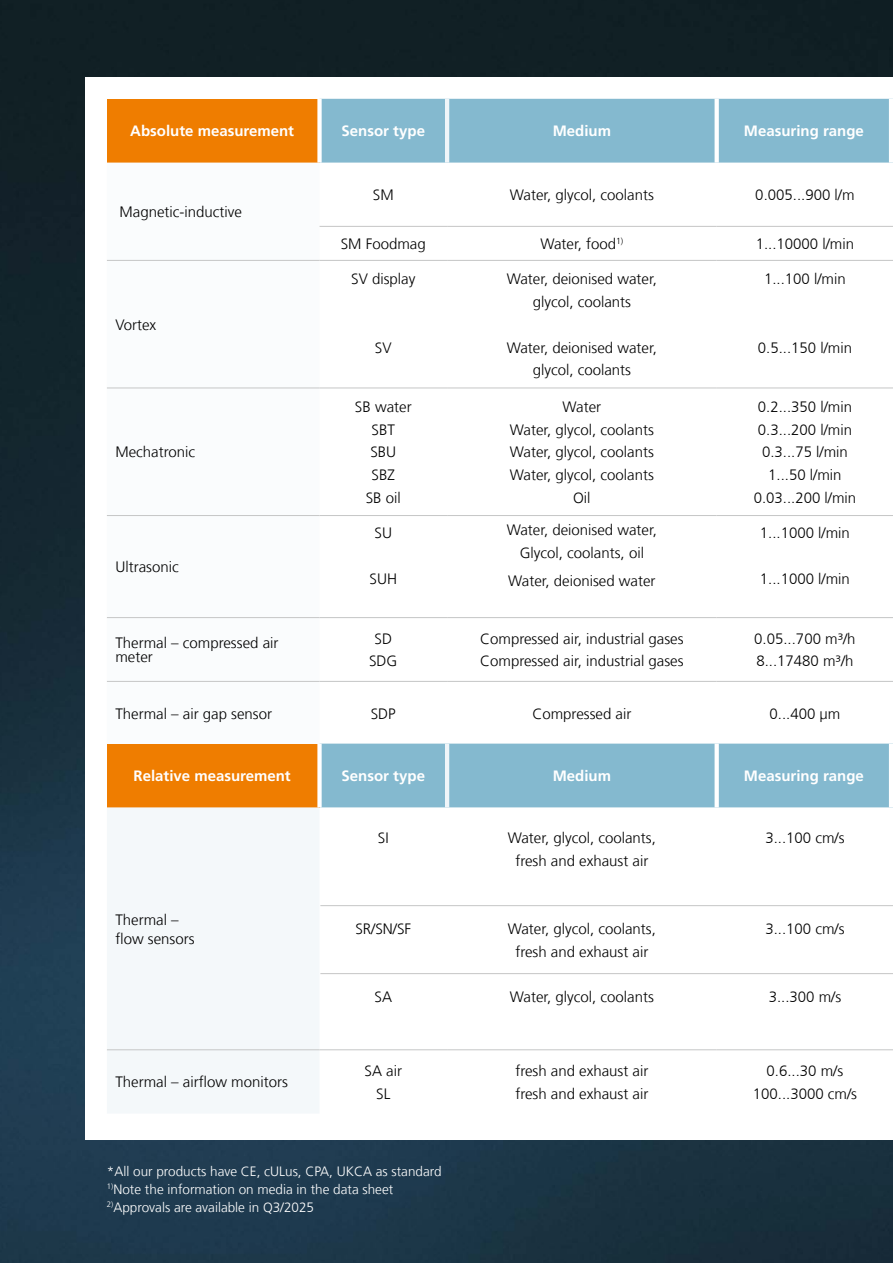
<style>
.page{position:relative;width:893px;height:1263px;background:#fff}
.page>*{position:absolute;margin:0;border:0;box-sizing:border-box;transform-origin:0 0}
.Tabellentext_zentriert{font:300 15px/28.5px "Frutiger LT Com";color:#000;text-align:center}
.Tabellentext_TAB{font:300 15px/14.2px "Frutiger LT Com";color:#000}
.Tabellenkopf{font:700 15px "Frutiger LT Com";color:#fff}
.Fließtext_9pt{font:300 13.5px/18px "Frutiger LT Com";color:#fff}
</style>
<div class="page">
<img style="left:0;top:0;width:893px;height:1263px">
<div style="left:85px;top:78px;width:808px;height:1062px;background:#fff"></div>
<div style="left:107px;top:99px;width:213px;height:64px;background:#ef7d00"></div>
<div style="left:322px;top:99px;width:567px;height:64px;background:#84b9cf"></div>
<svg style="left:107px;top:226px;width:213px;height:518px"></svg>
<hr style="left:107px;top:260px;width:213px;height:1px;background:#c5c6c6">
<hr style="left:107px;top:388px;width:213px;height:1px;background:#c5c6c6">
<hr style="left:320px;top:388px;width:127px;height:1px;background:#c5c6c6">
<hr style="left:447px;top:388px;width:270px;height:1px;background:#c5c6c6">
<hr style="left:717px;top:388px;width:176px;height:1px;background:#c5c6c6">
<hr style="left:107px;top:515px;width:213px;height:1px;background:#c5c6c6">
<hr style="left:320px;top:515px;width:127px;height:1px;background:#c5c6c6">
<hr style="left:447px;top:515px;width:270px;height:1px;background:#c5c6c6">
<hr style="left:717px;top:515px;width:176px;height:1px;background:#c5c6c6">
<hr style="left:107px;top:617px;width:213px;height:1px;background:#c5c6c6">
<hr style="left:320px;top:617px;width:127px;height:1px;background:#c5c6c6">
<hr style="left:447px;top:617px;width:270px;height:1px;background:#c5c6c6">
<hr style="left:717px;top:617px;width:176px;height:1px;background:#c5c6c6">
<hr style="left:107px;top:681px;width:213px;height:1px;background:#c5c6c6">
<hr style="left:320px;top:681px;width:127px;height:1px;background:#c5c6c6">
<hr style="left:447px;top:681px;width:270px;height:1px;background:#c5c6c6">
<hr style="left:717px;top:681px;width:176px;height:1px;background:#c5c6c6">
<hr style="left:320px;top:226px;width:127px;height:1px;background:#c5c6c6">
<hr style="left:447px;top:226px;width:270px;height:1px;background:#c5c6c6">
<hr style="left:717px;top:226px;width:176px;height:1px;background:#c5c6c6">
<hr style="left:320px;top:260px;width:127px;height:1px;background:#c5c6c6">
<hr style="left:447px;top:260px;width:270px;height:1px;background:#c5c6c6">
<hr style="left:717px;top:260px;width:176px;height:1px;background:#c5c6c6">
<hr style="left:445px;top:99px;width:4px;height:64px;background:#eff5f9">
<div style="left:317px;top:99px;width:5px;height:64px;background:#fff"></div>
<svg style="left:715px;top:99px;width:4px;height:64px"></svg>
<div style="left:107px;top:744px;width:213px;height:63px;background:#ef7d00"></div>
<div style="left:322px;top:744px;width:567px;height:63px;background:#84b9cf"></div>
<div style="left:107px;top:807px;width:213px;height:306px;background:#f4f8fa"></div>
<hr style="left:107px;top:1049px;width:213px;height:1px;background:#c5c6c6">
<hr style="left:320px;top:1049px;width:127px;height:1px;background:#c5c6c6">
<hr style="left:447px;top:1049px;width:270px;height:1px;background:#c5c6c6">
<hr style="left:717px;top:1049px;width:176px;height:1px;background:#c5c6c6">
<svg style="left:715px;top:744px;width:4px;height:63px"></svg>
<hr style="left:445px;top:744px;width:4px;height:63px;background:#eff5f9">
<div style="left:317px;top:744px;width:5px;height:63px;background:#fff"></div>
<hr style="left:320px;top:905px;width:573px;height:1px;background:#c5c6c6">
<hr style="left:320px;top:973px;width:573px;height:1px;background:#c5c6c6">
<p class="Tabellenkopf" style="left:130px;top:122px;width:165px">Absolute measurement</p>
<p class="Tabellenkopf" style="left:342px;top:122px;width:85px">Sensor type</p>
<p class="Tabellenkopf" style="left:553px;top:122px;width:60px">Medium</p>
<p class="Tabellenkopf" style="left:744px;top:122px;width:122px">Measuring range</p>
<p class="Tabellentext_TAB" style="left:120px;top:205px;width:124px">Magnetic-inductive</p>
<p class="Tabellentext_TAB" style="left:115px;top:318px;width:42px">Vortex</p>
<p class="Tabellentext_TAB" style="left:115px;top:445px;width:81px">Mechatronic</p>
<p class="Tabellentext_TAB" style="left:115px;top:560px;width:65px">Ultrasonic</p>
<p class="Tabellentext_zentriert" style="left:373px;top:181px;width:22px">SM</p>
<p class="Tabellentext_zentriert" style="left:510px;top:181px;width:145px">Water, glycol, coolants</p>
<p class="Tabellentext_zentriert" style="left:755px;top:181px;width:101px">0.005...900 l/m</p>
<p class="Tabellentext_zentriert" style="left:341px;top:230px;width:87px">SM Foodmag</p>
<p class="Tabellentext_zentriert" style="left:540px;top:230px;width:84px">Water, food<sup>1)</sup></p>
<p class="Tabellentext_zentriert" style="left:756px;top:230px;width:100px">1...10000 l/min</p>
<p class="Tabellentext_zentriert" style="left:351px;top:265px;width:66px">SV display</p>
<p class="Tabellentext_zentriert" style="left:375px;top:333px;width:18px">SV</p>
<p class="Tabellentext_zentriert" style="left:507px;top:265px;width:152px">Water, deionised water,</p>
<p class="Tabellentext_zentriert" style="left:533px;top:288px;width:100px">glycol, coolants</p>
<p class="Tabellentext_zentriert" style="left:507px;top:333px;width:152px">Water, deionised water,</p>
<p class="Tabellentext_zentriert" style="left:533px;top:356px;width:100px">glycol, coolants</p>
<p class="Tabellentext_zentriert" style="left:764px;top:265px;width:83px">1...100 l/min</p>
<p class="Tabellentext_zentriert" style="left:758px;top:333px;width:96px">0.5...150 l/min</p>
<p class="Tabellentext_zentriert" style="left:355px;top:392px;width:58px">SB water</p>
<p class="Tabellentext_zentriert" style="left:372px;top:415px;width:25px">SBT</p>
<p class="Tabellentext_zentriert" style="left:370px;top:438px;width:27px">SBU</p>
<p class="Tabellentext_zentriert" style="left:372px;top:461px;width:25px">SBZ</p>
<p class="Tabellentext_zentriert" style="left:366px;top:484px;width:37px">SB oil</p>
<p class="Tabellentext_zentriert" style="left:563px;top:392px;width:40px">Water</p>
<p class="Tabellentext_zentriert" style="left:510px;top:415px;width:145px">Water, glycol, coolants</p>
<p class="Tabellentext_zentriert" style="left:510px;top:438px;width:145px">Water, glycol, coolants</p>
<p class="Tabellentext_zentriert" style="left:510px;top:461px;width:145px">Water, glycol, coolants</p>
<p class="Tabellentext_zentriert" style="left:573px;top:484px;width:19px">Oil</p>
<p class="Tabellentext_zentriert" style="left:758px;top:392px;width:96px">0.2...350 l/min</p>
<p class="Tabellentext_zentriert" style="left:758px;top:415px;width:96px">0.3...200 l/min</p>
<p class="Tabellentext_zentriert" style="left:762px;top:438px;width:87px">0.3...75 l/min</p>
<p class="Tabellentext_zentriert" style="left:768px;top:461px;width:75px">1...50 l/min</p>
<p class="Tabellentext_zentriert" style="left:754px;top:484px;width:104px">0.03...200 l/min</p>
<p class="Tabellentext_zentriert" style="left:375px;top:519px;width:19px">SU</p>
<p class="Tabellentext_zentriert" style="left:370px;top:564px;width:29px">SUH</p>
<p class="Tabellentext_zentriert" style="left:507px;top:516px;width:152px">Water, deionised water,</p>
<p class="Tabellentext_zentriert" style="left:508px;top:539px;width:149px">Glycol, coolants, oil<br>Water, deionised water</p>
<p class="Tabellentext_zentriert" style="left:760px;top:519px;width:92px">1...1000 l/min</p>
<p class="Tabellentext_zentriert" style="left:760px;top:564px;width:92px">1...1000 l/min</p>
<p class="Tabellentext_TAB" style="left:115px;top:636px;width:165px">Thermal – compressed air meter</p>
<p class="Tabellentext_zentriert" style="left:375px;top:624px;width:19px">SD</p>
<p class="Tabellentext_zentriert" style="left:369px;top:647px;width:30px">SDG</p>
<p class="Tabellentext_zentriert" style="left:480px;top:624px;width:205px">Compressed air, industrial gases</p>
<p class="Tabellentext_zentriert" style="left:480px;top:647px;width:205px">Compressed air, industrial gases</p>
<p class="Tabellentext_zentriert" style="left:754px;top:624px;width:103px">0.05...700 m³/h</p>
<p class="Tabellentext_zentriert" style="left:756px;top:647px;width:99px">8...17480 m³/h</p>
<p class="Tabellentext_TAB" style="left:115px;top:707px;width:158px">Thermal – air gap sensor</p>
<p class="Tabellentext_zentriert" style="left:371px;top:700px;width:27px">SDP</p>
<p class="Tabellentext_zentriert" style="left:532px;top:700px;width:100px">Compressed air</p>
<p class="Tabellentext_zentriert" style="left:769px;top:700px;width:72px">0...400 µm</p>
<p class="Tabellenkopf" style="left:134px;top:767px;width:159px">Relative measurement</p>
<p class="Tabellenkopf" style="left:342px;top:767px;width:85px">Sensor type</p>
<p class="Tabellenkopf" style="left:553px;top:767px;width:60px">Medium</p>
<p class="Tabellenkopf" style="left:744px;top:767px;width:122px">Measuring range</p>
<p class="Tabellentext_TAB" style="left:115px;top:912px;width:65px">Thermal –</p>
<p class="Tabellentext_TAB" style="left:115px;top:931px;width:81px">flow sensors</p>
<p class="Tabellentext_TAB" style="left:115px;top:1075px;width:174px">Thermal – airflow monitors</p>
<p class="Tabellentext_zentriert" style="left:378px;top:824px;width:12px">SI</p>
<p class="Tabellentext_zentriert" style="left:355px;top:915px;width:57px">SR/SN/SF</p>
<p class="Tabellentext_zentriert" style="left:375px;top:983px;width:19px">SA</p>
<p class="Tabellentext_zentriert" style="left:365px;top:1057px;width:39px">SA air</p>
<p class="Tabellentext_zentriert" style="left:376px;top:1079px;width:16px">SL</p>
<p class="Fließtext_9pt" style="left:107px;top:1162px;width:336px">*All our products have CE, cULus, CPA, UKCA as standard<br><sup>1)</sup>Note the information on media in the data sheet<br><sup>2)</sup>Approvals are available in Q3/2025</p>
<p class="Tabellentext_zentriert" style="left:508px;top:824px;width:150px">Water, glycol, coolants,</p>
<p class="Tabellentext_zentriert" style="left:515px;top:846px;width:135px">fresh and exhaust air</p>
<p class="Tabellentext_zentriert" style="left:508px;top:915px;width:150px">Water, glycol, coolants,</p>
<p class="Tabellentext_zentriert" style="left:515px;top:937px;width:135px">fresh and exhaust air</p>
<p class="Tabellentext_zentriert" style="left:510px;top:983px;width:145px">Water, glycol, coolants</p>
<p class="Tabellentext_zentriert" style="left:515px;top:1057px;width:135px">fresh and exhaust air</p>
<p class="Tabellentext_zentriert" style="left:515px;top:1079px;width:135px">fresh and exhaust air</p>
<p class="Tabellentext_zentriert" style="left:765px;top:824px;width:81px">3...100 cm/s</p>
<p class="Tabellentext_zentriert" style="left:765px;top:915px;width:81px">3...100 cm/s</p>
<p class="Tabellentext_zentriert" style="left:769px;top:983px;width:74px">3...300 m/s</p>
<p class="Tabellentext_zentriert" style="left:767px;top:1057px;width:78px">0.6...30 m/s</p>
<p class="Tabellentext_zentriert" style="left:753px;top:1079px;width:106px">100...3000 cm/s</p>
</div>
